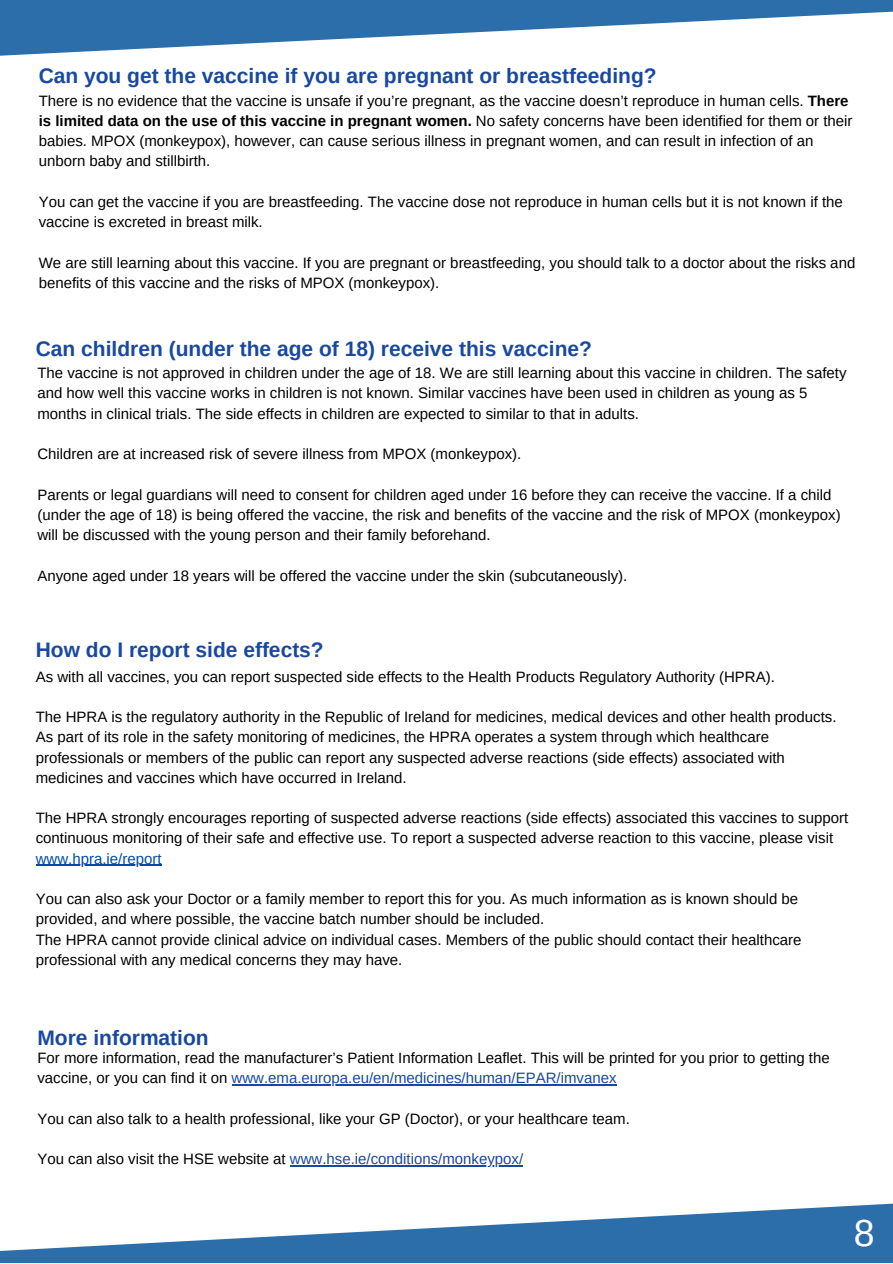
<style>
.page{position:relative;width:893px;height:1264px;background:#fff}
.page>*{position:absolute;margin:0;border:0;box-sizing:border-box;transform-origin:0 0}
.t1{font:37.5px "Arimo";color:#fff}
.t2{font:700 21px "Arimo";color:#1848a0}
.t3{font:15px/20.2px "Arimo";color:#000}
.t4{font:15px "Arimo";color:#1848a0}
.t5{font:15px "Arimo";color:#004aad}
.s1{font-weight:700}
.s2{color:#1848a0}
.s3{color:#000}
</style>
<div class="page">
<svg style="left:0;top:1203px;width:892px;height:59px;fill:#2c6eaa"></svg>
<svg style="left:0;top:0;width:892px;height:56px;fill:#2c6eaa"></svg>
<hr style="left:36px;top:864px;width:126px;height:2px;background:#004aad">
<hr style="left:231px;top:1084px;width:385px;height:1px;background:#1848a0">
<hr style="left:290px;top:1165px;width:36px;height:1px;background:#1848a0">
<hr style="left:326px;top:1165px;width:197px;height:1px;background:#1848a0">
<h2 class="t2" style="left:39px;top:64px;width:619px">Can you get the vaccine if you are pregnant or breastfeeding?</h2>
<p class="t3" style="left:39px;top:90px;width:815px">There is no evidence that the vaccine is unsafe if you’re pregnant, as the vaccine doesn’t reproduce in human cells. <span class="s1">There is limited data on the use of this vaccine in pregnant women.</span> No safety concerns have been identified for them or their babies. MPOX (monkeypox), however, can cause serious illness in pregnant women, and can result in infection of an unborn baby and stillbirth.</p>
<p class="t3" style="left:39px;top:191px;width:805px">You can get the vaccine if you are breastfeeding. The vaccine dose not reproduce in human cells but it is not known if the vaccine is excreted in breast milk.</p>
<p class="t3" style="left:39px;top:252px;width:818px">We are still learning about this vaccine. If you are pregnant or breastfeeding, you should talk to a doctor about the risks and benefits of this vaccine and the risks of MPOX (monkeypox).</p>
<h2 class="t2" style="left:36px;top:337px;width:557px">Can children (under the age of 18) receive this vaccine?</h2>
<p class="t3" style="left:37px;top:363px;width:810px">The vaccine is not approved in children under the age of 18. We are still learning about this vaccine in children. The safety and how well this vaccine works in children is not known. Similar vaccines have been used in children as young as 5 months in clinical trials. The side effects in children are expected to similar to that in adults.</p>
<p class="t3" style="left:37px;top:444px;width:485px">Children are at increased risk of severe illness from MPOX (monkeypox).</p>
<p class="t3" style="left:37px;top:484px;width:804px">Parents or legal guardians will need to consent for children aged under 16 before they can receive the vaccine. If a child (under the age of 18) is being offered the vaccine, the risk and benefits of the vaccine and the risk of MPOX (monkeypox) will be discussed with the young person and their family beforehand.</p>
<p class="t3" style="left:37px;top:565px;width:591px">Anyone aged under 18 years will be offered the vaccine under the skin (subcutaneously).</p>
<h2 class="t2" style="left:36px;top:637px;width:289px">How do I report side effects?</h2>
<p class="t3" style="left:36px;top:666px;width:740px">As with all vaccines, you can report suspected side effects to the Health Products Regulatory Authority (HPRA).</p>
<p class="t3" style="left:36px;top:706px;width:802px">The HPRA is the regulatory authority in the Republic of Ireland for medicines, medical devices and other health products.<br>As part of its role in the safety monitoring of medicines, the HPRA operates a system through which healthcare professionals or members of the public can report any suspected adverse reactions (side effects) associated with medicines and vaccines which have occurred in Ireland.</p>
<p class="t3" style="left:36px;top:807px;width:813px">The HPRA strongly encourages reporting of suspected adverse reactions (side effects) associated this vaccines to support continuous monitoring of their safe and effective use. To report a suspected adverse reaction to this vaccine, please visit</p>
<p class="t5" style="left:36px;top:850px;width:127px">www.hpra.ie/report</p>
<p class="t3" style="left:36px;top:888px;width:767px">You can also ask your Doctor or a family member to report this for you. As much information as is known should be provided, and where possible, the vaccine batch number should be included.<br>The HPRA cannot provide clinical advice on individual cases. Members of the public should contact their healthcare professional with any medical concerns they may have.</p>
<h2 class="t2" style="left:37px;top:1026px;width:173px">More information</h2>
<p class="t3" style="left:37px;top:1047px;width:793px">For more information, read the manufacturer’s Patient Information Leaflet. This will be printed for you prior to getting the vaccine, or you can find it on <span class="s2">www.ema.europa.eu/en/medicines/human/EPAR/imvanex</span></p>
<p class="t3" style="left:37px;top:1108px;width:594px">You can also talk to a health professional, like your GP (Doctor), or your healthcare team.</p>
<p class="t4" style="left:37px;top:1150px;width:487px"><span class="s3">You can also visit the HSE website at</span> www.hse.ie/conditions/monkeypox/</p>
<h1 class="t1" style="left:853px;top:1211px;width:22px">8</h1>
</div>
